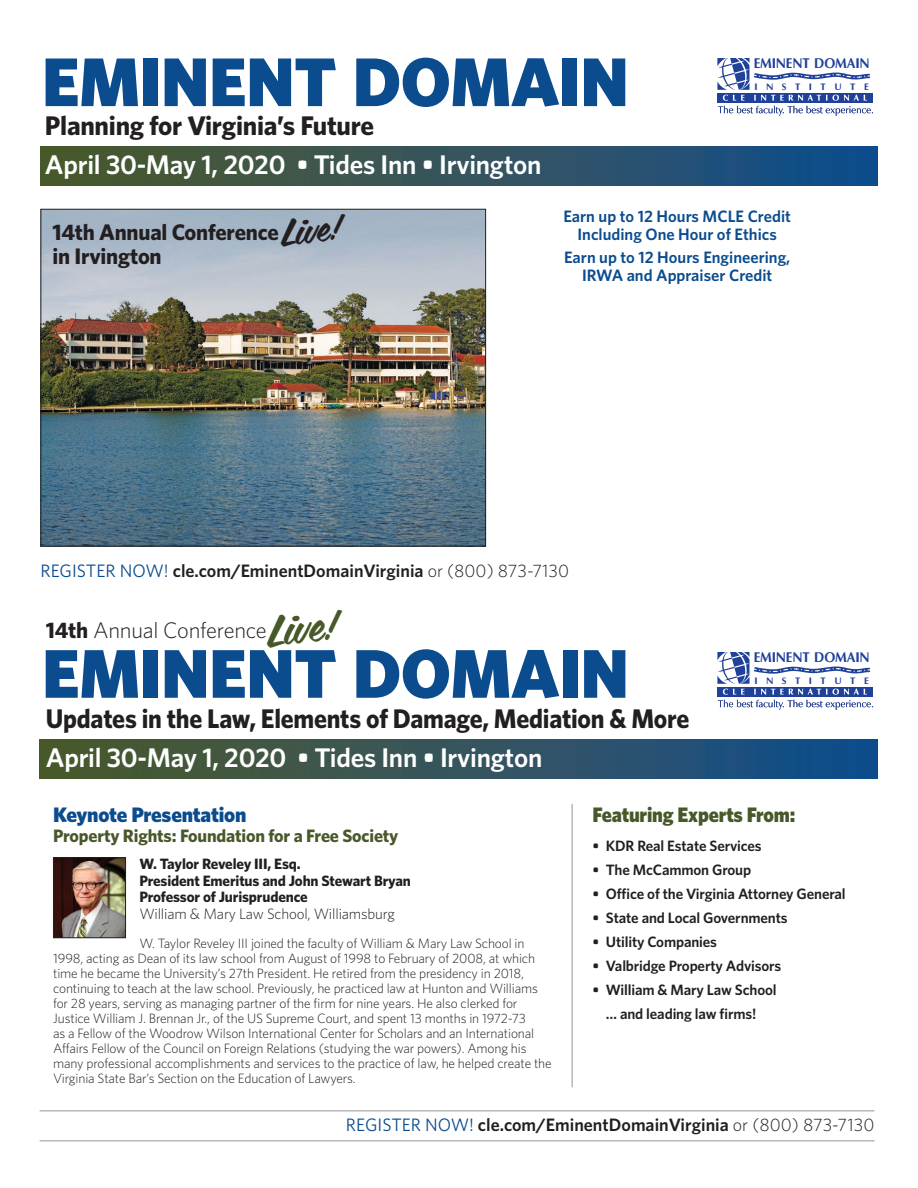
<style>
.page{position:relative;width:918px;height:1188px;background:#fff}
.page>*{position:absolute;margin:0;border:0;box-sizing:border-box;transform-origin:0 0}
.t1{font:900 69px "Whitney";letter-spacing:-.01em;color:#0b4c8f}
.Agenda_Title{font:42px "Coffee Service";color:#475829}
.Agenda_Title-2{font:36px "Coffee Service";color:#231f20}
.t2{font:600 27px "Whitney";letter-spacing:-.01em;color:#fff}
.t3{font:700 27px "Whitney";letter-spacing:-.01em;color:#231f20;scale:.95 1}
.t4{font:700 27px "Whitney";letter-spacing:-.01em;color:#231f20}
.t5{font:700 22.5px "Whitney";letter-spacing:-.01em;color:#231f20}
.t6{font:300 22.5px "Whitney";letter-spacing:-.01em;color:#231f20}
.Faculty_Name{font:900 21px "Whitney";letter-spacing:-.01em;color:#475829;scale:.95 1}
.Faculty_Name-2{font:900 21px "Whitney";letter-spacing:-.01em;color:#0b4c8f}
.t7{font:600 18px "Whitney";color:#231f20}
.Faculty_Name-3{font:700 18px "Whitney";letter-spacing:-.01em;color:#475829}
.t8{font:600 16.5px "Whitney";color:#0b4c8f}
.Faculty_Title{font:600 15px "Whitney";letter-spacing:-.01em;color:#231f20}
.Faculty_Title-2{font:700 15px "Whitney";letter-spacing:-.01em;color:#231f20}
.Faculty_Title-3{font:300 15px "Whitney";letter-spacing:-.01em;color:#231f20}
.t9{font:700 14.55px "Optane";letter-spacing:-.015em;color:#20419a;scale:.92 1}
.Faculty_Title-4{font:300 13.5px/15px "Whitney";letter-spacing:-.01em;color:#231f20}
.t10{font:700 9.75px "Optane";letter-spacing:.865em;color:#20419a}
.s1{font-weight:400;color:#0b4c8f}
.s2{font-weight:300}
.s3{font-weight:700}
</style>
<div class="page">
<img style="left:42px;top:211px;width:442px;height:333px">
<div style="left:40px;top:209px;width:446px;height:337px;border:1px solid #231f20"></div>
<div style="left:40px;top:739px;width:838px;height:39px;background:linear-gradient(to right,#505a2a,#144d8e)"></div>
<hr style="left:40px;top:1110px;width:834px;height:1px;background:#939598">
<hr style="left:40px;top:1140px;width:834px;height:1px;background:#939598">
<div style="left:40px;top:146px;width:838px;height:39px;background:linear-gradient(to right,#505a2a,#144d8e)"></div>
<svg style="left:717px;top:58px;width:157px;height:58px"></svg>
<svg style="left:717px;top:652px;width:157px;height:58px"></svg>
<hr style="left:572px;top:804px;width:1px;height:283px;background:#939598">
<img style="left:55px;top:859px;width:69px;height:77px">
<div style="left:53px;top:857px;width:73px;height:81px;border:1px solid #231f20"></div>
<p class="t1" style="left:42px;top:40px;width:589px">EMINENT DOMAIN</p>
<p class="t4" style="left:45px;top:110px;width:331px">Planning for Virginia’s Future</p>
<p class="t2" style="left:45px;top:149px;width:498px">April 30-May 1, 2020 • Tides Inn • Irvington</p>
<p class="t9" style="left:754px;top:55px;width:128px">EMINENT DOMAIN</p>
<p class="t10" style="left:755px;top:81px;width:116px">INSTITUTE</p>
<p class="Agenda_Title-2" style="left:277px;top:210px;width:62px;rotate:-8deg">Live!</p>
<p class="t5" style="left:52px;top:219px;width:228px">14th Annual Conference</p>
<p class="t5" style="left:52px;top:243px;width:111px">in Irvington</p>
<p class="t8" style="left:563px;top:206px;width:229px">Earn up to 12 Hours MCLE Credit</p>
<p class="t8" style="left:577px;top:224px;width:201px">Including One Hour of Ethics</p>
<p class="t8" style="left:564px;top:247px;width:228px">Earn up to 12 Hours Engineering,</p>
<p class="t8" style="left:582px;top:265px;width:192px">IRWA and Appraiser Credit</p>
<p class="t7" style="left:40px;top:560px;width:530px"><span class="s1">REGISTER NOW!</span> cle.com/EminentDomainVirginia <span class="s2">or (800) 873-7130</span></p>
<p class="Agenda_Title" style="left:262px;top:605px;width:72px;rotate:-8deg">Live!</p>
<p class="t6" style="left:46px;top:617px;width:222px"><span class="s3">14th</span> Annual Conference</p>
<p class="t1" style="left:42px;top:632px;width:589px">EMINENT DOMAIN</p>
<p class="t3" style="left:46px;top:702px;width:679px">Updates in the Law, Elements of Damage, Mediation &amp; More</p>
<p class="t2" style="left:46px;top:741px;width:498px">April 30-May 1, 2020 • Tides Inn • Irvington</p>
<p class="t9" style="left:754px;top:649px;width:128px">EMINENT DOMAIN</p>
<p class="t10" style="left:755px;top:675px;width:116px">INSTITUTE</p>
<p class="Faculty_Name-2" style="left:53px;top:802px;width:195px">Keynote Presentation</p>
<p class="Faculty_Name-3" style="left:53px;top:825px;width:347px">Property Rights: Foundation for a Free Society</p>
<p class="Faculty_Title-2" style="left:139px;top:855px;width:163px">W. Taylor Reveley III, Esq.</p>
<p class="Faculty_Title-2" style="left:139px;top:872px;width:273px">President Emeritus and John Stewart Bryan</p>
<p class="Faculty_Title-2" style="left:139px;top:888px;width:170px">Professor of Jurisprudence</p>
<p class="Faculty_Title-3" style="left:139px;top:905px;width:257px">William &amp; Mary Law School, Williamsburg</p>
<p class="Faculty_Title-4" style="left:53px;top:936px;width:500px;text-indent:86px">W. Taylor Reveley III joined the faculty of William &amp; Mary Law School in 1998, acting as Dean of its law school from August of 1998 to February of 2008, at which time he became the University’s 27th President. He retired from the presidency in 2018, continuing to teach at the law school. Previously, he practiced law at Hunton and Williams for 28 years, serving as managing partner of the firm for nine years. He also clerked for Justice William J. Brennan Jr., of the US Supreme Court, and spent 13 months in 1972-73<br>as a Fellow of the Woodrow Wilson International Center for Scholars and an International Affairs Fellow of the Council on Foreign Relations (studying the war powers). Among his many professional accomplishments and services to the practice of law, he helped create the Virginia State Bar’s Section on the Education of Lawyers.</p>
<p class="Faculty_Name" style="left:592px;top:802px;width:215px">Featuring Experts From:</p>
<p class="Faculty_Title" style="left:592px;top:837px;width:171px">• KDR Real Estate Services</p>
<p class="Faculty_Title" style="left:592px;top:861px;width:160px">• The McCammon Group</p>
<p class="Faculty_Title" style="left:592px;top:885px;width:255px">• Office of the Virginia Attorney General</p>
<p class="Faculty_Title" style="left:592px;top:909px;width:197px">• State and Local Governments</p>
<p class="Faculty_Title" style="left:592px;top:933px;width:126px">• Utility Companies</p>
<p class="Faculty_Title" style="left:592px;top:957px;width:190px">• Valbridge Property Advisors</p>
<p class="Faculty_Title" style="left:592px;top:981px;width:186px">• William &amp; Mary Law School</p>
<p class="Faculty_Title" style="left:606px;top:1005px;width:152px">… and leading law firms!</p>
<p class="t7" style="left:346px;top:1114px;width:530px"><span class="s1">REGISTER NOW!</span> cle.com/EminentDomainVirginia <span class="s2">or (800) 873-7130</span></p>
</div>
